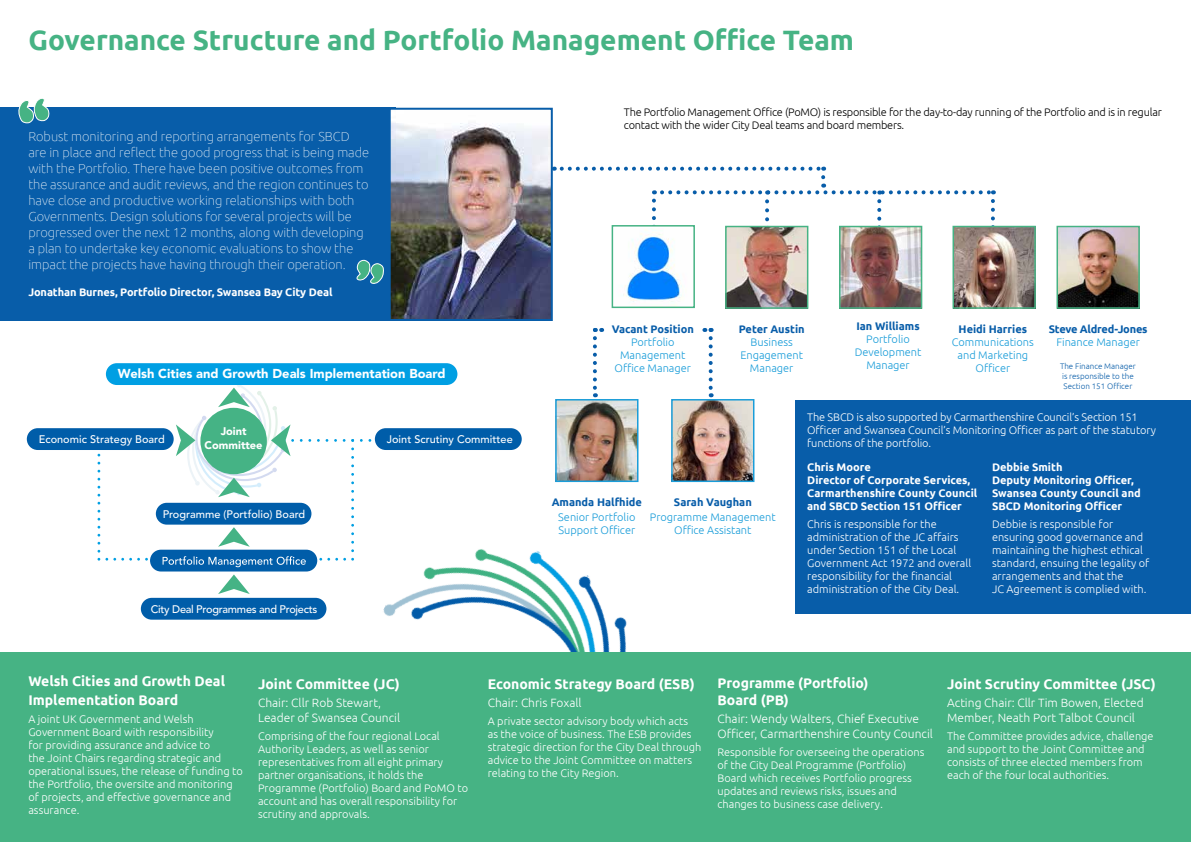
<style>
.page{position:relative;width:1191px;height:842px;background:#fff}
.page>*{position:absolute;margin:0;border:0;box-sizing:border-box;transform-origin:0 0}
.t1{font:700 28px "Ubuntu";color:#46b384}
.t2{font:700 14px/19px "Ubuntu";color:#fff}
.t3{font:100 13px/16px "Ubuntu";color:#fff}
.t4{font:900 12.9px "Avenir";color:#fff}
.t5{font:300 12px/15px "Ubuntu";color:#fff}
.t6{font:300 11px/13px "Ubuntu";color:#fff}
.t7{font:700 11px/13px "Ubuntu";color:#fff}
.t8{font:300 11px/13px "Ubuntu";color:#1a9dd9;text-align:center}
.t9{font:300 11px/13px "Ubuntu";letter-spacing:-.02em;color:#000}
.t10{font:700 11px "Ubuntu";color:#085da9}
.t11{font:700 11px "Ubuntu";letter-spacing:-.02em;color:#085da9}
.t12{font:900 11px/13.9px "Avenir";color:#fff;text-align:center}
.t13{font:500 10.9px "Avenir";color:#fff}
.t14{font:500 10.9px "Avenir";letter-spacing:-.025em;color:#fff}
.t15{font:300 8px/10px "Ubuntu";color:#085da9}
.s1{font-family:"Avenir";font-weight:400}
</style>
<div class="page">
<img style="left:383px;top:549px;width:244px;height:103px">
<svg style="left:652px;top:190px;width:4px;height:35px"></svg>
<svg style="left:991px;top:201px;width:4px;height:25px"></svg>
<svg style="left:765px;top:201px;width:4px;height:25px"></svg>
<img style="left:728px;top:229px;width:77px;height:77px">
<div style="left:725px;top:226px;width:83px;height:83px;border:2px solid #46b384"></div>
<svg style="left:877px;top:201px;width:4px;height:25px"></svg>
<img style="left:955px;top:229px;width:77px;height:77px">
<div style="left:952px;top:226px;width:83px;height:83px;border:2px solid #46b384"></div>
<img style="left:1059px;top:229px;width:77px;height:77px">
<div style="left:1056px;top:226px;width:83px;height:83px;border:2px solid #46b384"></div>
<svg style="left:562px;top:167px;width:262px;height:4px"></svg>
<svg style="left:662px;top:177px;width:332px;height:18px"></svg>
<img style="left:624px;top:233px;width:58px;height:69px">
<div style="left:611px;top:225px;width:84px;height:83px;border:2px solid #46b384"></div>
<img style="left:558px;top:402px;width:77px;height:77px">
<div style="left:555px;top:399px;width:83px;height:83px;border:2px solid #1a9dd9"></div>
<img style="left:674px;top:402px;width:77px;height:77px">
<div style="left:671px;top:399px;width:83px;height:83px;border:2px solid #1a9dd9"></div>
<svg style="left:704px;top:328px;width:7px;height:4px"></svg>
<svg style="left:708px;top:338px;width:4px;height:59px"></svg>
<svg style="left:595px;top:328px;width:7px;height:4px"></svg>
<svg style="left:593px;top:338px;width:4px;height:59px"></svg>
<img style="left:842px;top:229px;width:77px;height:77px">
<div style="left:839px;top:226px;width:83px;height:83px;border:2px solid #46b384"></div>
<div style="left:0;top:652px;width:1191px;height:190px;background:#46b384"></div>
<svg style="left:98px;top:453px;width:58px;height:108px"></svg>
<div style="left:106px;top:363px;width:351px;height:22px;background:#009fe3;border-radius:11px"></div>
<div style="left:27px;top:428px;width:147px;height:22px;background:#005da9;border-radius:11px"></div>
<div style="left:375px;top:428px;width:147px;height:22px;background:#005da9;border-radius:11px"></div>
<div style="left:156px;top:503px;width:155px;height:22px;background:#005da9;border-radius:11px"></div>
<div style="left:150px;top:550px;width:167px;height:21px;background:#005da9;border-radius:11px"></div>
<div style="left:141px;top:598px;width:185px;height:22px;background:#005da9;border-radius:11px"></div>
<svg style="left:163px;top:385px;width:234px;height:182px"></svg>
<svg style="left:218px;top:574px;width:32px;height:20px"></svg>
<div style="left:0;top:108px;width:395px;height:213px;background:#085da9"></div>
<div style="left:796px;top:400px;width:395px;height:213px;background:#085da9"></div>
<svg style="left:18px;top:98px;width:31px;height:25px"></svg>
<svg style="left:356px;top:259px;width:28px;height:25px"></svg>
<img style="left:392px;top:111px;width:158px;height:207px">
<div style="left:389px;top:108px;width:164px;height:213px;border:2px solid #085da9"></div>
<h1 class="t1" style="left:28px;top:23px;width:827px">Governance Structure and Portfolio Management Office Team</h1>
<p class="t3" style="left:28px;top:128px;width:342px">Robust monitoring and reporting arrangements for SBCD are in place and reflect the good progress that is being made with the Portfolio. There have been positive outcomes from the assurance and audit reviews, and the region continues to have close and productive working relationships with both Governments. Design solutions for several projects will be progressed over the next 12 months, along with developing a plan to undertake key economic evaluations to show the impact the projects have having through their operation.</p>
<p class="t7" style="left:28px;top:285px;width:306px">Jonathan Burnes, Portfolio Director, Swansea Bay City Deal</p>
<p class="t4" style="left:118px;top:363px;width:329px">Welsh Cities and Growth Deals Implementation Board</p>
<p class="t12" style="left:205px;top:424px;width:59px">Joint<br>Committee</p>
<p class="t13" style="left:39px;top:430px;width:127px">Economic Strategy Board</p>
<p class="t13" style="left:387px;top:430px;width:127px">Joint Scrutiny Committee</p>
<p class="t13" style="left:163px;top:504px;width:144px">Programme (Portfolio) Board</p>
<p class="t14" style="left:151px;top:599px;width:168px">City Deal Programmes and Projects</p>
<p class="t9" style="left:624px;top:106px;width:539px">The Portfolio Management Office (PoMO) is responsible for the day-to-day running of the Portfolio and is in regular contact with the wider City Deal teams and board members.</p>
<p class="t10" style="left:611px;top:322px;width:84px">Vacant Position</p>
<p class="t8" style="left:614px;top:335px;width:78px">Portfolio<br>Management<br>Office Manager</p>
<p class="t10" style="left:738px;top:322px;width:67px">Peter Austin</p>
<p class="t8" style="left:740px;top:335px;width:64px">Business<br>Engagement<br>Manager</p>
<p class="t10" style="left:856px;top:319px;width:65px">Ian Williams</p>
<p class="t8" style="left:854px;top:332px;width:68px">Portfolio<br>Development<br>Manager</p>
<p class="t10" style="left:958px;top:322px;width:70px">Heidi Harries</p>
<p class="t8" style="left:951px;top:335px;width:84px">Communications and Marketing<br>Officer</p>
<p class="t11" style="left:1048px;top:322px;width:100px">Steve Aldred-Jones</p>
<p class="t8" style="left:1056px;top:335px;width:85px">Finance Manager</p>
<p class="t15" style="left:1060px;top:361px;width:77px">The Finance Manager is responsible to the<br>Section 151 Officer</p>
<p class="t10" style="left:551px;top:495px;width:92px">Amanda Halfhide</p>
<p class="t8" style="left:558px;top:510px;width:79px;text-align:left">Senior Portfolio<br>Support Officer</p>
<p class="t10" style="left:674px;top:495px;width:79px">Sarah Vaughan</p>
<p class="t8" style="left:650px;top:510px;width:127px">Programme Management<br>Office Assistant</p>
<p class="t6" style="left:807px;top:410px;width:350px">The SBCD is also supported by Carmarthenshire Council’s Section 151<br>Officer and Swansea Council’s Monitoring Officer as part of the statutory functions of the portfolio.</p>
<p class="t7" style="left:807px;top:460px;width:172px">Chris Moore<br>Director of Corporate Services,<br>Carmarthenshire County Council and SBCD Section 151 Officer</p>
<p class="t6" style="left:807px;top:517px;width:165px">Chris is responsible for the administration of the JC affairs under Section 151 of the Local<br>Government Act 1972 and overall responsibility for the financial administration of the City Deal.</p>
<p class="t7" style="left:992px;top:460px;width:150px">Debbie Smith<br>Deputy Monitoring Officer,<br>Swansea County Council and<br>SBCD Monitoring Officer</p>
<p class="t6" style="left:992px;top:517px;width:159px">Debbie is responsible for ensuring good governance and maintaining the highest ethical standard, ensuing the legality of arrangements and that the<br>JC Agreement is complied with.</p>
<p class="t2" style="left:28px;top:671px;width:198px">Welsh Cities and Growth Deal<br>Implementation Board</p>
<p class="t6" style="left:28px;top:712px;width:216px">A joint UK Government and Welsh Government Board with responsibility<br>for providing assurance and advice to<br>the Joint Chairs regarding strategic and operational issues, the release of funding to the Portfolio, the oversite and monitoring of projects, and effective governance and assurance.</p>
<p class="t2" style="left:258px;top:674px;width:143px">Joint Committee (JC)</p>
<p class="t5" style="left:258px;top:695px;width:144px">Chair: Cllr Rob Stewart,<br>Leader of Swansea Council</p>
<p class="t6" style="left:258px;top:729px;width:211px">Comprising of the four regional Local Authority Leaders, as well as senior representatives from all eight primary partner organisations, it holds the Programme (Portfolio) Board and PoMO to account and has overall responsibility for scrutiny and approvals.</p>
<p class="t2" style="left:488px;top:674px;width:208px">Economic Strategy Board (ESB)</p>
<p class="t5" style="left:488px;top:695px;width:95px">Chair: Chris Foxall</p>
<p class="t6" style="left:488px;top:714px;width:215px">A private sector advisory body which acts<br>as the voice of business. The ESB provides strategic direction for the City Deal through advice to the Joint Committee on matters relating to the City Region.</p>
<p class="t2" style="left:717px;top:674px;width:153px;line-height:17px">Programme (Portfolio)<br>Board (PB)</p>
<p class="t5" style="left:717px;top:711px;width:217px">Chair: Wendy Walters, Chief Executive<br>Officer, Carmarthenshire County Council</p>
<p class="t6" style="left:717px;top:745px;width:208px">Responsible for overseeing the operations of the City Deal Programme (Portfolio)<br>Board which receives Portfolio progress updates and reviews risks, issues and changes to business case delivery<span class="s1">.</span></p>
<p class="t2" style="left:947px;top:674px;width:210px">Joint Scrutiny Committee (JSC)</p>
<p class="t5" style="left:947px;top:695px;width:198px">Acting Chair: Cllr Tim Bowen, Elected<br>Member, Neath Port Talbot Council</p>
<p class="t6" style="left:947px;top:729px;width:208px">The Committee provides advice, challenge and support to the Joint Committee and consists of three elected members from each of the four local authorities.</p>
</div>
